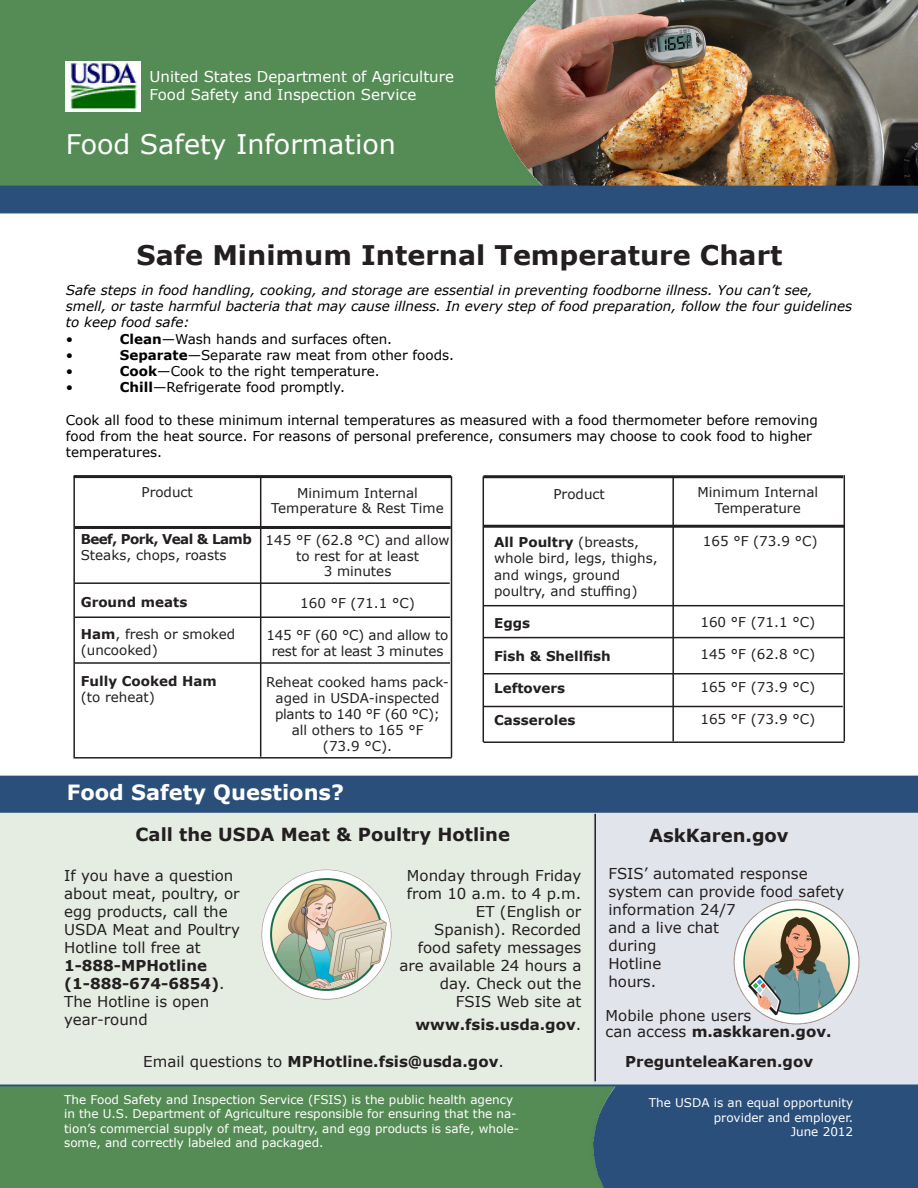
<style>
.page{position:relative;width:918px;height:1188px;background:#fff}
.page>*{position:absolute;margin:0;border:0;box-sizing:border-box;transform-origin:0 0}
.t1{font:700 27px "Verdana";color:#231f20}
.t2{font:27px "Verdana";color:#fff}
.t3{font:700 21px "Verdana";color:#fff}
.t4{font:700 18px "Verdana";color:#231f20}
.t5{font:15px/18px "Verdana";color:#231f20;text-align:right}
.t6{font:700 15px "Verdana";color:#231f20}
.t7{font:15px "Verdana";color:#fff}
.t8{font:13.5px/16.2px "Verdana";color:#231f20;text-align:center}
.t9{font:13.5px/16.2px "Verdana";color:#000}
.t10{font:italic 13.5px/16.2px "Verdana";color:#000}
.t11{font:700 13.5px "Verdana";color:#231f20}
.t12{font:13.5px/15.8px "Verdana";letter-spacing:-.02em;color:#231f20;text-align:center}
.t13{font:700 13.5px/15.8px "Verdana";letter-spacing:-.04em;color:#231f20}
.t14{font:12px/14.4px "Verdana";color:#fff}
.s1{font-weight:700}
.s2{font-weight:400}
</style>
<div class="page">
<img style="left:544px;top:0;width:374px;height:186px">
<img style="left:0;top:0;width:544px;height:186px">
<img style="left:66px;top:62px;width:74px;height:49px">
<div style="left:0;top:186px;width:918px;height:27px;background:#2a4f7a"></div>
<svg style="left:0;top:813px;width:593px;height:271px"></svg>
<div style="left:593px;top:813px;width:325px;height:271px;background:#e2e4eb"></div>
<div style="left:0;top:776px;width:918px;height:37px;background:#2a4f7a"></div>
<div style="left:0;top:1084px;width:918px;height:104px;background:#2a4f7a"></div>
<div style="left:0;top:1086px;width:616px;height:102px;background:#558c55"></div>
<img style="left:734px;top:899px;width:126px;height:126px">
<hr style="left:594px;top:814px;width:2px;height:267px;background:#231f20">
<img style="left:267px;top:870px;width:56px;height:39px">
<hr style="left:483px;top:637px;width:361px;height:1px;background:#231f20">
<hr style="left:74px;top:475px;width:377px;height:3px;background:#231f20">
<hr style="left:75px;top:616px;width:375px;height:2px;background:#231f20">
<hr style="left:75px;top:526px;width:376px;height:3px;background:#231f20">
<hr style="left:74px;top:757px;width:378px;height:2px;background:#231f20">
<hr style="left:75px;top:662px;width:375px;height:2px;background:#231f20">
<hr style="left:484px;top:525px;width:360px;height:3px;background:#231f20">
<hr style="left:483px;top:475px;width:360px;height:3px;background:#231f20">
<hr style="left:484px;top:605px;width:360px;height:1px;background:#231f20">
<hr style="left:483px;top:741px;width:361px;height:2px;background:#231f20">
<hr style="left:483px;top:673px;width:360px;height:2px;background:#231f20">
<hr style="left:844px;top:475px;width:1px;height:266px;background:#231f20">
<hr style="left:483px;top:476px;width:1px;height:266px;background:#231f20">
<hr style="left:451px;top:476px;width:1px;height:282px;background:#231f20">
<hr style="left:73px;top:476px;width:2px;height:281px;background:#231f20">
<hr style="left:672px;top:477px;width:2px;height:264px;background:#231f20">
<hr style="left:75px;top:582px;width:375px;height:2px;background:#231f20">
<hr style="left:260px;top:477px;width:1px;height:280px;background:#231f20">
<hr style="left:483px;top:706px;width:360px;height:1px;background:#231f20">
<p class="t7" style="left:150px;top:67px;width:306px">United States Department of Agriculture</p>
<p class="t7" style="left:150px;top:85px;width:268px">Food Safety and Inspection Service</p>
<p class="t2" style="left:66px;top:127px;width:332px">Food Safety Information</p>
<p class="t1" style="left:137px;top:238px;width:647px">Safe Minimum Internal Temperature Chart</p>
<p class="t10" style="left:66px;top:282px;width:788px">Safe steps in food handling, cooking, and storage are essential in preventing foodborne illness. You can’t see, smell, or taste harmful bacteria that may cause illness. In every step of food preparation, follow the four guidelines to keep food safe:</p>
<p class="t9" style="left:66px;top:330px;width:9px">•</p>
<p class="t9" style="left:120px;top:330px;width:274px"><span class="s1">Clean</span>—Wash hands and surfaces often.</p>
<p class="t9" style="left:66px;top:346px;width:9px">•</p>
<p class="t9" style="left:120px;top:346px;width:336px"><span class="s1">Separate</span>—Separate raw meat from other foods.</p>
<p class="t9" style="left:66px;top:363px;width:9px">•</p>
<p class="t9" style="left:120px;top:363px;width:261px"><span class="s1">Cook</span>—Cook to the right temperature.</p>
<p class="t9" style="left:66px;top:379px;width:9px">•</p>
<p class="t9" style="left:120px;top:379px;width:227px"><span class="s1">Chill</span>—Refrigerate food promptly.</p>
<p class="t9" style="left:66px;top:411px;width:754px">Cook all food to these minimum internal temperatures as measured with a food thermometer before removing food from the heat source. For reasons of personal preference, consumers may choose to cook food to higher temperatures.</p>
<p class="t8" style="left:142px;top:484px;width:53px">Product</p>
<p class="t13" style="left:81px;top:531px;width:173px">Beef, Pork, Veal &amp; Lamb<br><span class="s2">Steaks, chops, roasts</span></p>
<p class="t11" style="left:81px;top:594px;width:108px">Ground meats</p>
<p class="t8" style="left:81px;top:626px;width:156px;line-height:15.8px;text-align:left"><span class="s1">Ham</span>, fresh or smoked (uncooked)</p>
<p class="t11" style="left:81px;top:673px;width:138px">Fully Cooked Ham</p>
<p class="t8" style="left:81px;top:688px;width:76px">(to reheat)</p>
<p class="t8" style="left:297px;top:484px;width:122px">Minimum Internal</p>
<p class="t8" style="left:271px;top:500px;width:174px">Temperature &amp; Rest Time</p>
<p class="t8" style="left:266px;top:532px;width:186px;line-height:15.8px">145 °F (62.8 °C) and allow to rest for at least</p>
<p class="t8" style="left:324px;top:563px;width:69px">3 minutes</p>
<p class="t8" style="left:300px;top:594px;width:116px">160 °F (71.1 °C)</p>
<p class="t12" style="left:267px;top:627px;width:183px">145 °F (60 °C) and allow to rest for at least 3 minutes</p>
<p class="t8" style="left:266px;top:674px;width:184px">Reheat cooked hams pack&shy;aged in USDA-inspected plants to 140 °F (60 °C);</p>
<p class="t8" style="left:292px;top:721px;width:133px">all others to 165 °F (73.9 °C).</p>
<p class="t3" style="left:67px;top:779px;width:279px">Food Safety Questions?</p>
<p class="t8" style="left:554px;top:485px;width:53px">Product</p>
<p class="t8" style="left:494px;top:534px;width:165px;text-align:left"><span class="s1">All Poultry</span> (breasts, whole bird, legs, thighs, and wings, ground poultry, and stuffing)</p>
<p class="t11" style="left:494px;top:615px;width:38px">Eggs</p>
<p class="t11" style="left:494px;top:647px;width:118px">Fish &amp; Shellfish</p>
<p class="t11" style="left:494px;top:680px;width:73px">Leftovers</p>
<p class="t11" style="left:494px;top:712px;width:83px">Casseroles</p>
<p class="t8" style="left:698px;top:484px;width:122px">Minimum Internal</p>
<p class="t8" style="left:715px;top:500px;width:87px">Temperature</p>
<p class="t8" style="left:703px;top:532px;width:116px">165 °F (73.9 °C)</p>
<p class="t8" style="left:700px;top:613px;width:116px">160 °F (71.1 °C)</p>
<p class="t8" style="left:700px;top:646px;width:116px">145 °F (62.8 °C)</p>
<p class="t8" style="left:700px;top:678px;width:116px">165 °F (73.9 °C)</p>
<p class="t8" style="left:700px;top:711px;width:116px">165 °F (73.9 °C)</p>
<p class="t4" style="left:136px;top:823px;width:376px">Call the USDA Meat &amp; Poultry Hotline</p>
<p class="t5" style="left:64px;top:866px;width:171px">If you have a question</p>
<p class="t5" style="left:64px;top:884px;width:177px;text-align:left">about meat, poultry, or egg products, call the<br>USDA Meat and Poultry<br>Hotline toll free at</p>
<p class="t6" style="left:64px;top:956px;width:144px">1-888-MPHotline</p>
<p class="t6" style="left:64px;top:974px;width:162px">(1-888-674-6854)<span class="s2">.</span></p>
<p class="t5" style="left:64px;top:992px;width:147px">The Hotline is open</p>
<p class="t5" style="left:64px;top:1010px;width:85px">year-round</p>
<p class="t5" style="left:407px;top:866px;width:176px">Monday through Friday from 10 a.m. to 4 p.m.<br>ET (English or</p>
<p class="t5" style="left:399px;top:920px;width:183px">Spanish). Recorded food safety messages are available 24 hours a day. Check out the</p>
<p class="t5" style="left:456px;top:992px;width:127px">FSIS Web site at</p>
<p class="t6" style="left:416px;top:1015px;width:167px">www.fsis.usda.gov<span class="s2">.</span></p>
<p class="t6" style="left:143px;top:1052px;width:362px"><span class="s2">Email questions to</span> MPHotline.fsis@usda.gov<span class="s2">.</span></p>
<p class="t14" style="left:64px;top:1092px;width:457px">The Food Safety and Inspection Service (FSIS) is the public health agency in the U.S. Department of Agriculture responsible for ensuring that the na&shy;tion’s commercial supply of meat, poultry, and egg products is safe, whole&shy;some, and correctly labeled and packaged.</p>
<p class="t4" style="left:649px;top:824px;width:141px">AskKaren.gov</p>
<p class="t5" style="left:608px;top:864px;width:201px">FSIS’ automated response</p>
<p class="t5" style="left:608px;top:882px;width:237px">system can provide food safety</p>
<p class="t5" style="left:608px;top:900px;width:129px">information 24/7</p>
<p class="t5" style="left:608px;top:918px;width:112px">and a live chat</p>
<p class="t5" style="left:608px;top:936px;width:50px">during</p>
<p class="t5" style="left:608px;top:954px;width:54px">Hotline</p>
<p class="t5" style="left:608px;top:972px;width:49px">hours.</p>
<p class="t5" style="left:606px;top:1006px;width:147px">Mobile phone users</p>
<p class="t6" style="left:606px;top:1022px;width:227px"><span class="s2">can access</span> m.askkaren.gov.</p>
<p class="t6" style="left:625px;top:1052px;width:189px">PregunteleaKaren.gov</p>
<p class="t14" style="left:649px;top:1095px;width:206px">The USDA is an equal opportunity</p>
<p class="t14" style="left:714px;top:1110px;width:141px">provider and employer.</p>
<p class="t14" style="left:791px;top:1124px;width:64px">June 2012</p>
</div>
